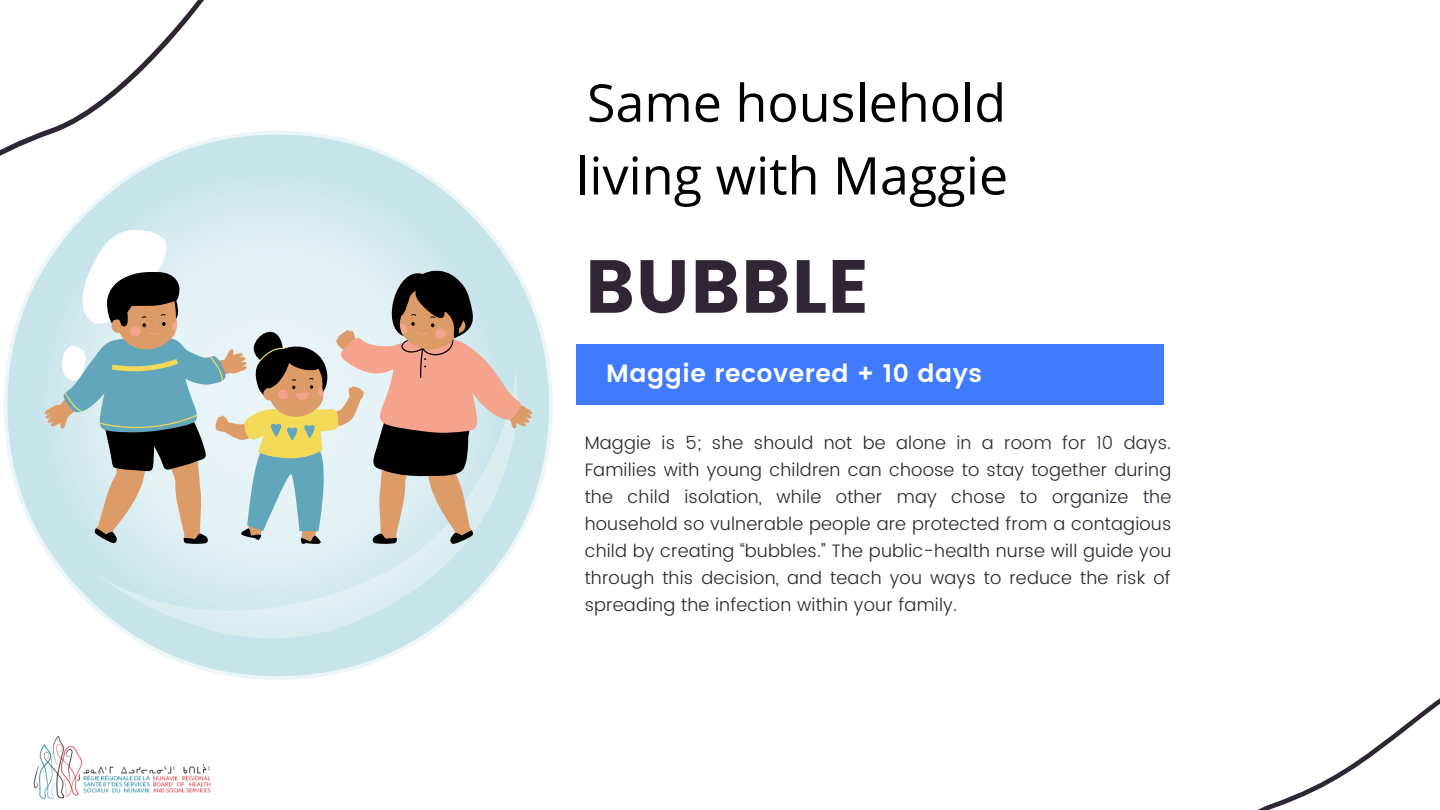
<style>
.page{position:relative;width:1440px;height:810px;background:#fff}
.page>*{position:absolute;margin:0;border:0;box-sizing:border-box;transform-origin:0 0}
.t1{font:75px "Poppins";color:#2f2535}
.t2{font:52px/72.8px "Open Sans";color:#000}
.t3{font:600 25px "Poppins";letter-spacing:.02em;color:#fff}
.t4{font:300 18px/27px "Poppins";letter-spacing:.01em;color:#2f2535;text-align:justify}
</style>
<div class="page">
<div style="left:576px;top:344px;width:587px;height:61px;background:#407bff"></div>
<svg style="left:4px;top:131px;width:549px;height:549px"></svg>
<svg style="left:90px;top:544px;width:428px;height:94px;background:#d8ecf1"></svg>
<svg style="left:44px;top:229px;width:489px;height:315px;background:#bbbfb9"></svg>
<img style="left:33px;top:736px;width:178px;height:63px">
<svg style="left:209px;top:131px;width:45px;height:163px;background:#d6ebf0"></svg>
<svg style="left:0;top:0;width:209px;height:299px"></svg>
<svg style="left:1257px;top:698px;width:183px;height:112px"></svg>
<h2 class="t2" style="left:576px;top:65px;width:433px">Same houslehold living with Maggie</h2>
<h1 class="t1" style="left:585px;top:243px;width:287px">BUBBLE</h1>
<h3 class="t3" style="left:606px;top:359px;width:377px">Maggie recovered + 10 days</h3>
<p class="t4" style="left:585px;top:430px;width:588px">Maggie is 5; she should not be alone in a room for 10 days.<br>Families with young children can choose to stay together during the child isolation, while other may chose to organize the household so vulnerable people are protected from a contagious child by creating “bubbles.” The public-health nurse will guide you through this decision, and teach you ways to reduce the risk of spreading the infection within your family.</p>
</div>
